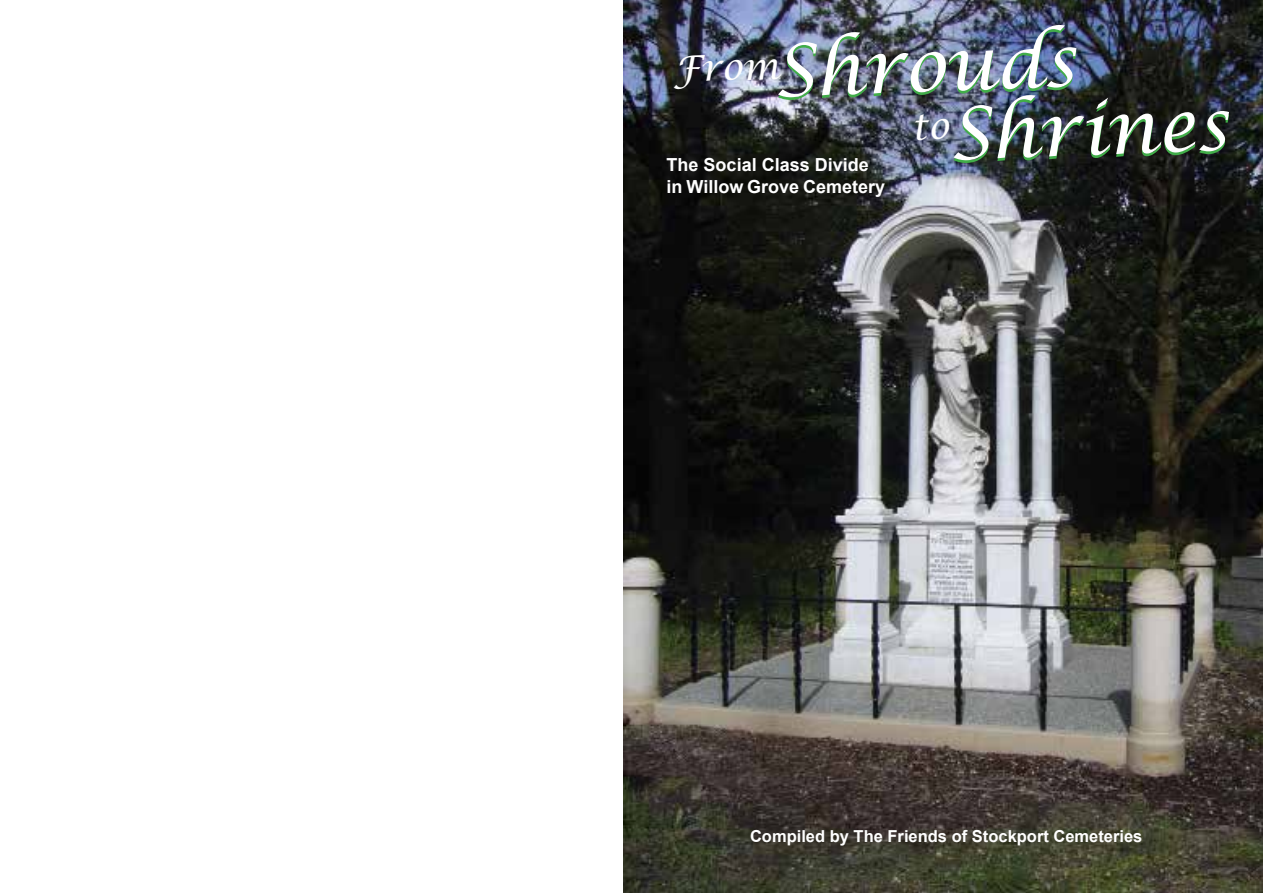
<style>
.page{position:relative;width:1263px;height:893px;background:#fff}
.page>*{position:absolute;margin:0;border:0;box-sizing:border-box;transform-origin:0 0}
.t1{font:italic 72px/69px "Lucida Calligraphy";color:#fff}
.t2{font:italic 36px "Lucida Calligraphy";color:#fff}
.t3{font:700 18px/21.6px "Arial";color:#fff}
.t4{font:700 16.5px "Arial";color:#fff}
</style>
<div class="page">
<img style="left:624px;top:0;width:639px;height:893px">
<svg style="left:915px;top:114px;width:35px;height:26px"></svg>
<h1 class="t1" style="left:945px;top:33px;width:281px;text-indent:-173px;rotate:-2deg">Shrouds<br>Shrines</h1>
<h2 class="t2" style="left:673px;top:47px;width:107px;rotate:-2deg">From</h2>
<p class="t3" style="left:667px;top:154px;width:220px">The Social Class Divide in Willow Grove Cemetery</p>
<p class="t4" style="left:750px;top:824px;width:394px">Compiled by The Friends of Stockport Cemeteries</p>
</div>
